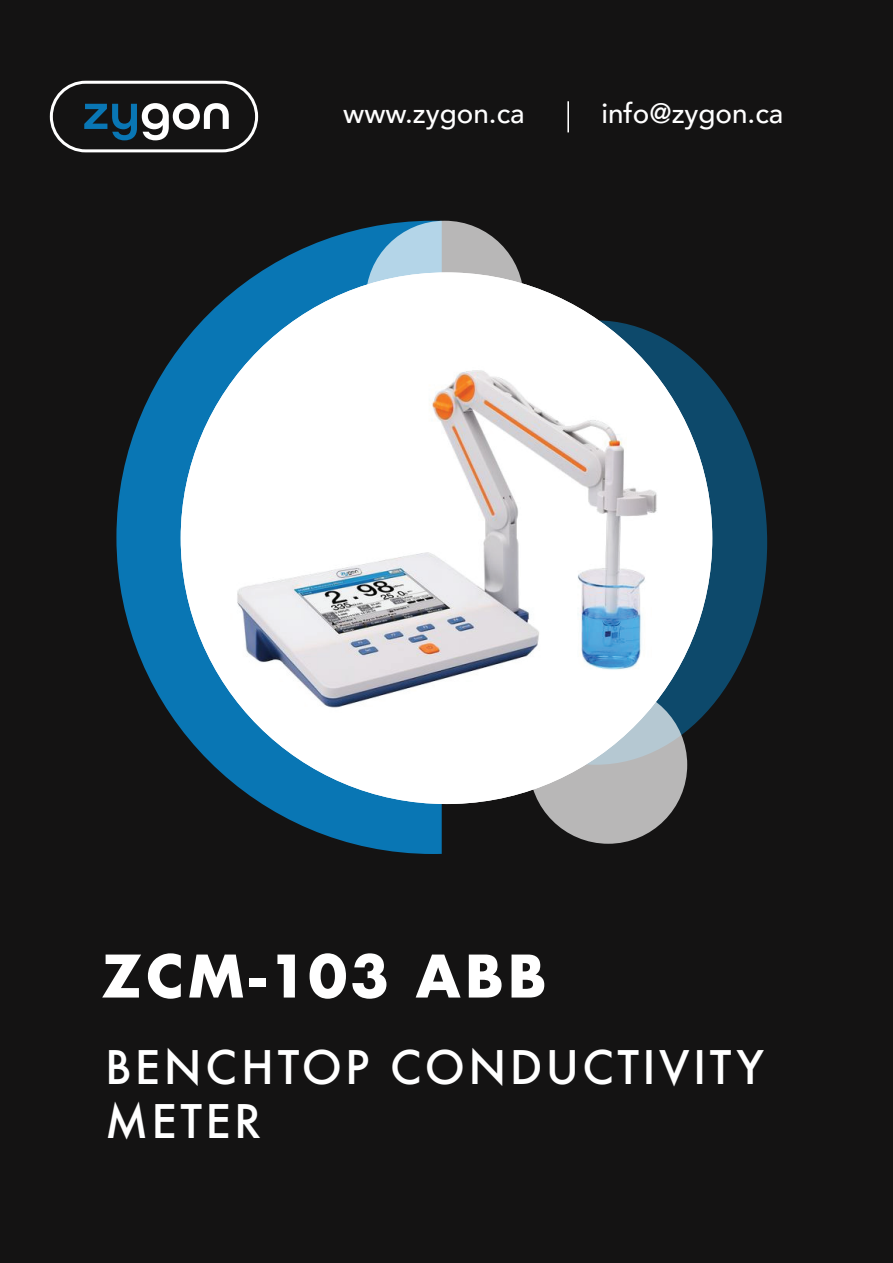
<style>
.page{position:relative;width:893px;height:1263px;background:#141313}
.page>*{position:absolute;margin:0;border:0;box-sizing:border-box;transform-origin:0 0}
.t1{font:700 57px "Futura";letter-spacing:.06em;color:#fff}
.t2{font:600 51px "All Round Gothic";color:#fff}
.t3{font:500 45px/54px "Futura";letter-spacing:.075em;color:#fff}
.t4{font:500 27.9px "Avenir";color:#fff}
.s1{color:#0976b4}
</style>
<div class="page">
<svg style="left:116px;top:221px;width:561px;height:633px"></svg>
<div style="left:424px;top:320px;width:343px;height:445px;background:#0d496b;border-radius:50%"></div>
<div style="left:529px;top:686px;width:158px;height:158px;background:#b8b7b7;border-radius:50%"></div>
<svg style="left:366px;top:221px;width:158px;height:158px;background:#b5c4cd"></svg>
<hr style="left:567px;top:101px;width:2px;height:31px;background:#fff">
<div style="left:50px;top:81px;width:208px;height:71px;border:3px solid #fff;border-radius:34px"></div>
<img style="left:181px;top:272px;width:531px;height:532px">
<h2 class="t2" style="left:82px;top:82px;width:150px"><span class="s1">zy</span>gon</h2>
<p class="t4" style="left:343px;top:89px;width:183px">www.zygon.ca</p>
<p class="t4" style="left:601px;top:89px;width:183px">info@zygon.ca</p>
<h1 class="t1" style="left:101px;top:935px;width:447px">ZCM-103 ABB</h1>
<h3 class="t3" style="left:105px;top:1040px;width:660px">BENCHTOP CONDUCTIVITY<br>METER</h3>
</div>
